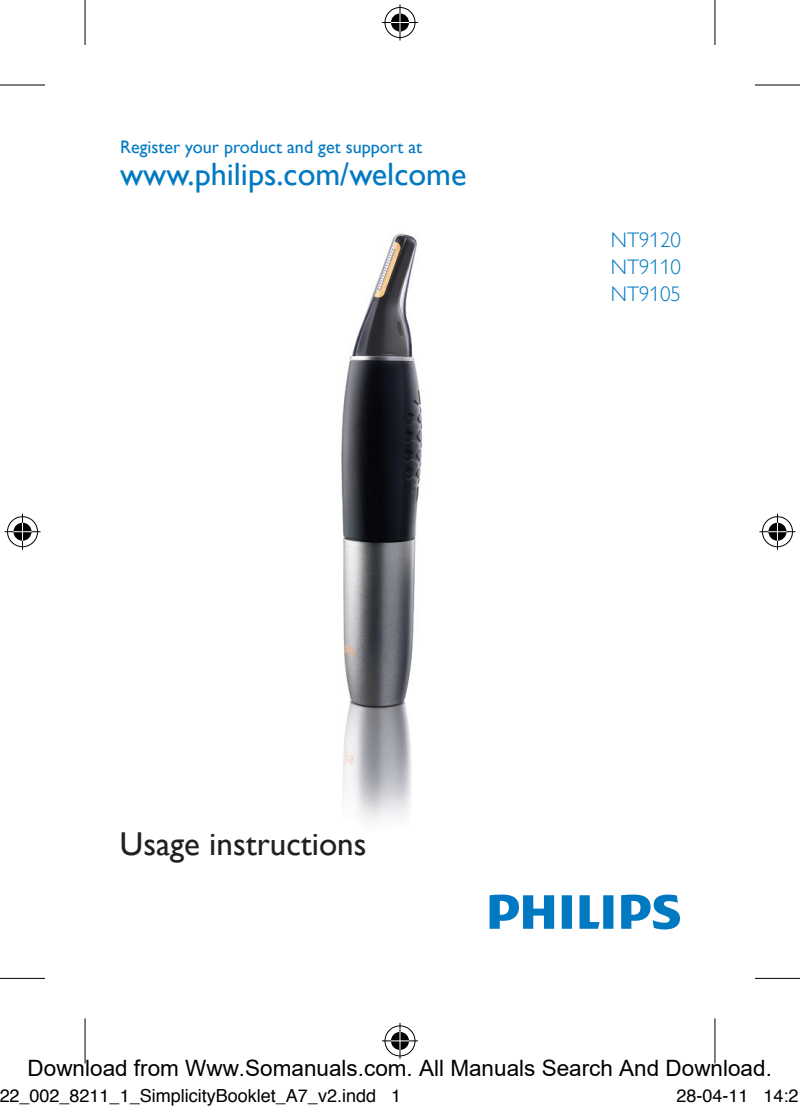
<style>
.page{position:relative;width:800px;height:1111px;background:#fff}
.page>*{position:absolute;margin:0;border:0;box-sizing:border-box;transform-origin:0 0}
.t1{font:33px "Gill Sans Alt One WGL";color:#231f20}
.t2{font:32.1px "Gill Sans Alt One WGL";color:#0079c2}
.t3{font:22.5px "Arial";color:#000}
.t4{font:21px/27px "Gill Sans Alt One WGL Light";color:#0079c2;text-align:justify}
.t5{font:18px "Helvetica";color:#000}
.t6{font:18px "Gill Sans Alt One WGL";color:#0079c2}
</style>
<div class="page">
<svg style="left:489px;top:894px;width:190px;height:35px"></svg>
<img style="left:341px;top:233px;width:82px;height:588px">
<svg style="left:0;top:85px;width:45px;height:1px"></svg>
<svg style="left:755px;top:85px;width:44px;height:1px"></svg>
<svg style="left:0;top:978px;width:45px;height:1px"></svg>
<svg style="left:755px;top:978px;width:44px;height:1px"></svg>
<svg style="left:85px;top:0;width:1px;height:45px"></svg>
<svg style="left:85px;top:1018px;width:1px;height:45px"></svg>
<svg style="left:715px;top:0;width:1px;height:45px"></svg>
<svg style="left:715px;top:1018px;width:1px;height:45px"></svg>
<hr style="left:0;top:84px;width:45px;height:1px;background:#000">
<hr style="left:754px;top:84px;width:45px;height:1px;background:#000">
<hr style="left:0;top:977px;width:45px;height:1px;background:#000">
<hr style="left:754px;top:977px;width:45px;height:1px;background:#000">
<hr style="left:84px;top:0;width:1px;height:45px;background:#000">
<hr style="left:84px;top:1018px;width:1px;height:45px;background:#000">
<hr style="left:714px;top:0;width:1px;height:45px;background:#000">
<hr style="left:714px;top:1018px;width:1px;height:45px;background:#000">
<div style="left:383px;top:6px;width:33px;height:33px;border:4px solid #fff;border-radius:50%"></div>
<hr style="left:382px;top:21px;width:36px;height:3px;background:#fff">
<hr style="left:398px;top:5px;width:3px;height:36px;background:#fff">
<div style="left:389px;top:12px;width:21px;height:21px;border:4px solid #fff;border-radius:50%"></div>
<div style="left:384px;top:7px;width:31px;height:31px;border:1px solid #000;border-radius:50%"></div>
<hr style="left:382px;top:22px;width:36px;height:1px;background:#000">
<hr style="left:399px;top:5px;width:1px;height:36px;background:#000">
<svg style="left:391px;top:14px;width:18px;height:18px"></svg>
<div style="left:383px;top:1023px;width:33px;height:34px;border:4px solid #fff;border-radius:50%"></div>
<svg style="left:382px;top:1038px;width:36px;height:4px"></svg>
<hr style="left:398px;top:1022px;width:3px;height:36px;background:#fff">
<div style="left:389px;top:1029px;width:21px;height:22px;border:4px solid #fff;border-radius:50%"></div>
<div style="left:384px;top:1025px;width:31px;height:31px;border:1px solid #000;border-radius:50%"></div>
<hr style="left:382px;top:1040px;width:36px;height:1px;background:#000">
<hr style="left:399px;top:1022px;width:1px;height:36px;background:#000">
<svg style="left:391px;top:1031px;width:18px;height:18px"></svg>
<div style="left:6px;top:515px;width:33px;height:33px;border:4px solid #fff;border-radius:50%"></div>
<hr style="left:4px;top:530px;width:36px;height:3px;background:#fff">
<hr style="left:21px;top:513px;width:3px;height:36px;background:#fff">
<div style="left:12px;top:521px;width:21px;height:21px;border:4px solid #fff;border-radius:50%"></div>
<div style="left:7px;top:516px;width:31px;height:31px;border:1px solid #000;border-radius:50%"></div>
<hr style="left:4px;top:531px;width:36px;height:1px;background:#000">
<hr style="left:22px;top:513px;width:1px;height:36px;background:#000">
<svg style="left:14px;top:522px;width:18px;height:18px"></svg>
<div style="left:760px;top:515px;width:34px;height:33px;border:4px solid #fff;border-radius:50%"></div>
<hr style="left:759px;top:530px;width:36px;height:3px;background:#fff">
<svg style="left:775px;top:513px;width:4px;height:36px"></svg>
<div style="left:766px;top:521px;width:22px;height:21px;border:4px solid #fff;border-radius:50%"></div>
<div style="left:761px;top:516px;width:31px;height:31px;border:1px solid #000;border-radius:50%"></div>
<hr style="left:759px;top:531px;width:36px;height:1px;background:#000">
<hr style="left:776px;top:513px;width:1px;height:36px;background:#000">
<svg style="left:768px;top:522px;width:18px;height:18px"></svg>
<p class="t6" style="left:120px;top:134px;width:303px">Register your product and get support at</p>
<h2 class="t2" style="left:120px;top:152px;width:348px">www.philips.com/welcome</h2>
<p class="t4" style="left:610px;top:227px;width:72px">NT9120<br>NT9110<br>NT9105</p>
<h1 class="t1" style="left:120px;top:821px;width:248px">Usage instructions</h1>
<p class="t3" style="left:28px;top:1055px;width:745px">Download from Www.Somanuals.com. All Manuals Search And Download.</p>
<p class="t5" style="left:-1px;top:1081px;width:403px">22_002_8211_1_SimplicityBooklet_A7_v2.indd 1</p>
<p class="t5" style="left:676px;top:1081px;width:124px">28-04-11 14:2</p>
</div>
